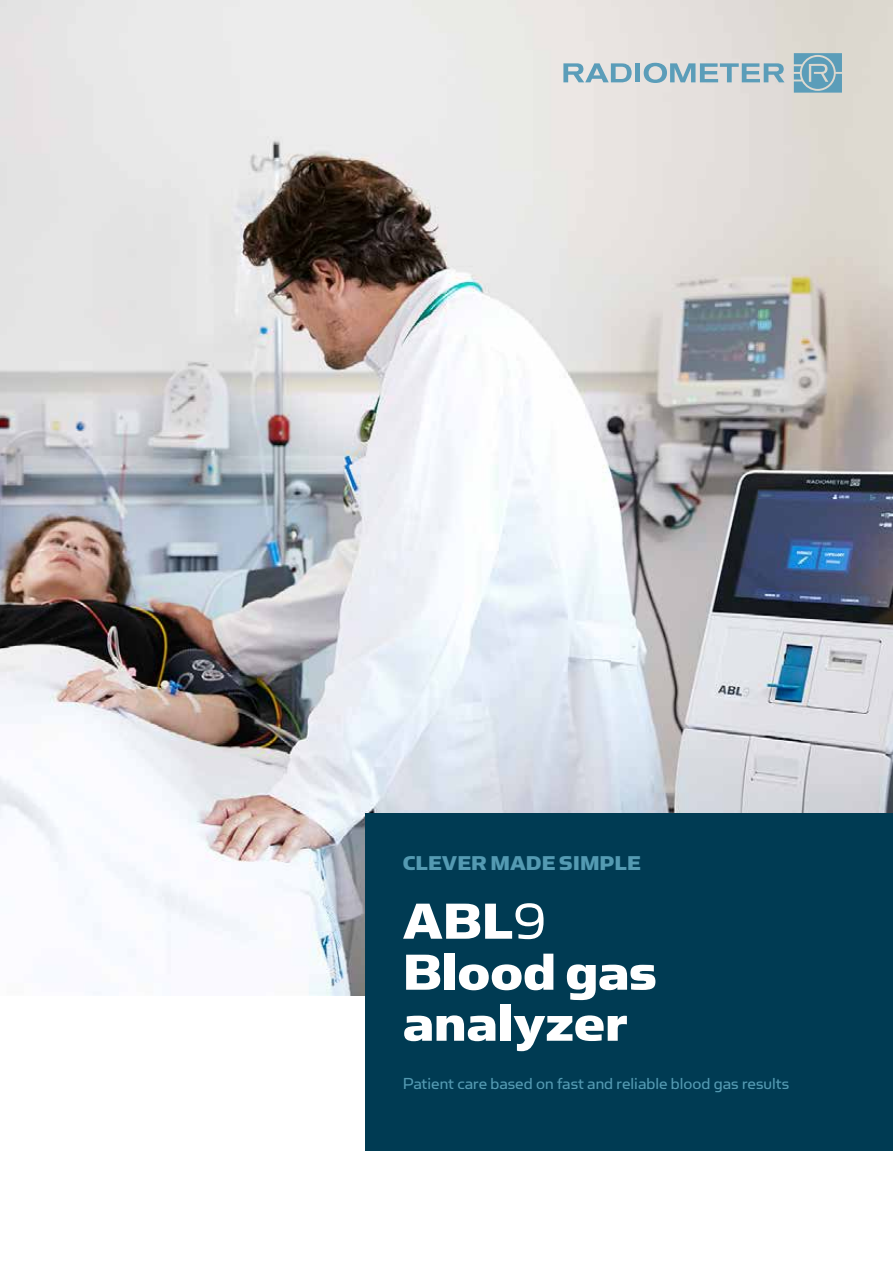
<style>
.page{position:relative;width:893px;height:1263px;background:#fff}
.page>*{position:absolute;margin:0;border:0;box-sizing:border-box;transform-origin:0 0}
.t1{font:57px/51px "Simian Text Chimpanzee";color:#fff}
.t2{font:22.5px "Simian Text Chimpanzee";color:#549ab2}
.t3{font:18px "Simian Text Orangutan";color:#549ab2}
.s1{font-family:"Simian Text Orangutan"}
</style>
<div class="page">
<img style="left:0;top:0;width:893px;height:995px">
<div style="left:365px;top:813px;width:528px;height:338px;background:#003b53"></div>
<svg style="left:563px;top:63px;width:69px;height:19px"></svg>
<div style="left:635px;top:63px;width:5px;height:19px;background:#5b9db9"></div>
<svg style="left:644px;top:63px;width:140px;height:20px;background:#9fbdca"></svg>
<svg style="left:794px;top:53px;width:48px;height:40px;background:#77a9bd"></svg>
<p class="t2" style="left:403px;top:850px;width:240px">CLEVER MADE SIMPLE</p>
<h1 class="t1" style="left:403px;top:894px;width:255px">ABL<span class="s1">9<br></span>Blood gas analyzer</h1>
<p class="t3" style="left:403px;top:1073px;width:388px">Patient care based on fast and reliable blood gas results</p>
</div>
